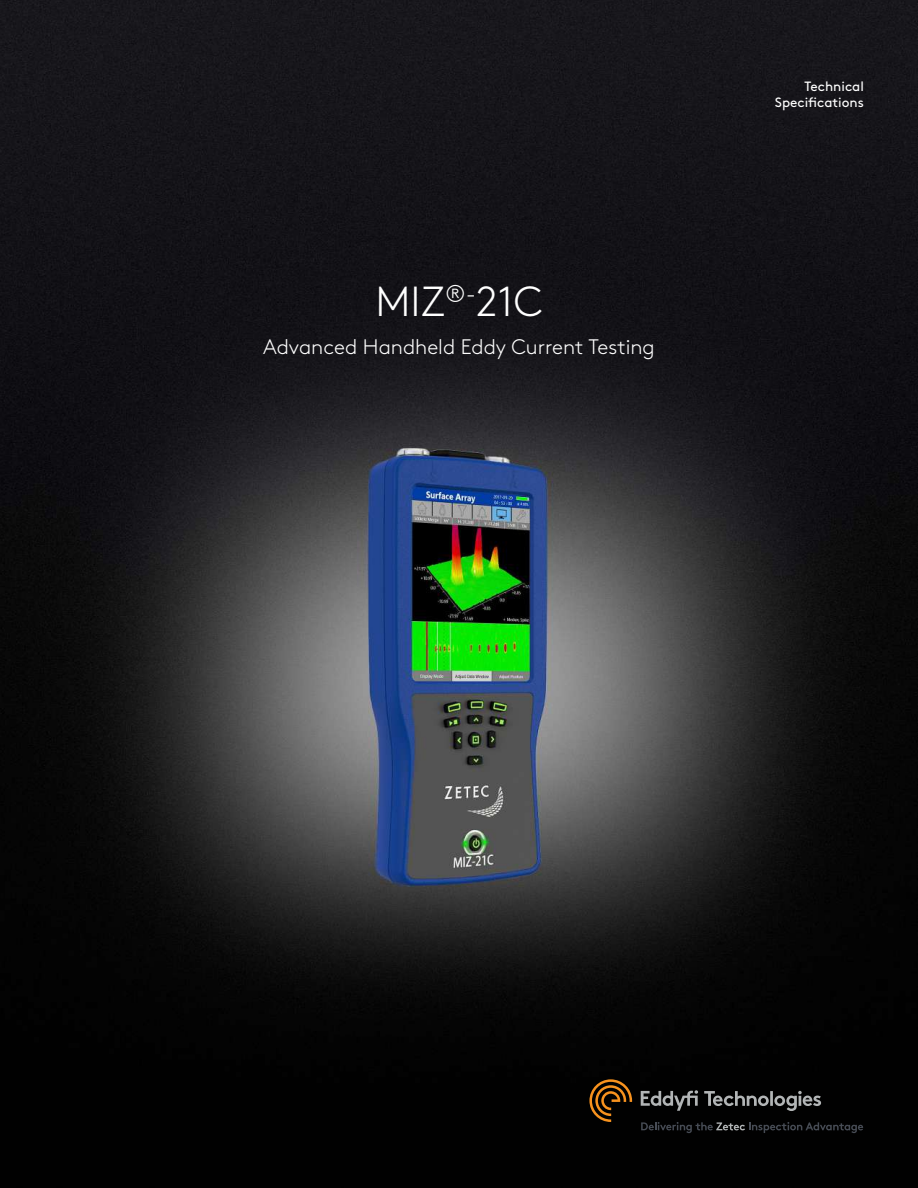
<style>
.page{position:relative;width:918px;height:1188px;background:#fff}
.page>*{position:absolute;margin:0;border:0;box-sizing:border-box;transform-origin:0 0}
.t1{font:300 42px "Brown Std";color:#fff}
.t2{font:300 21px "Brown Std";color:#fff}
.t3{font:13.5px/16.2px "Brown Std";color:#fff;text-align:right}
</style>
<div class="page">
<img style="left:0;top:0;width:918px;height:1188px">
<svg style="left:589px;top:1079px;width:43px;height:43px;background:#472a09"></svg>
<svg style="left:641px;top:1090px;width:180px;height:21px;background:#373838"></svg>
<svg style="left:641px;top:1122px;width:222px;height:11px;background:#181a1c"></svg>
<h1 class="t1" style="left:376px;top:278px;width:168px">MIZ<sup>®-</sup>21C</h1>
<p class="t2" style="left:263px;top:335px;width:393px">Advanced Handheld Eddy Current Testing</p>
<p class="t3" style="left:775px;top:78px;width:91px">Technical<br>Specifications</p>
</div>
